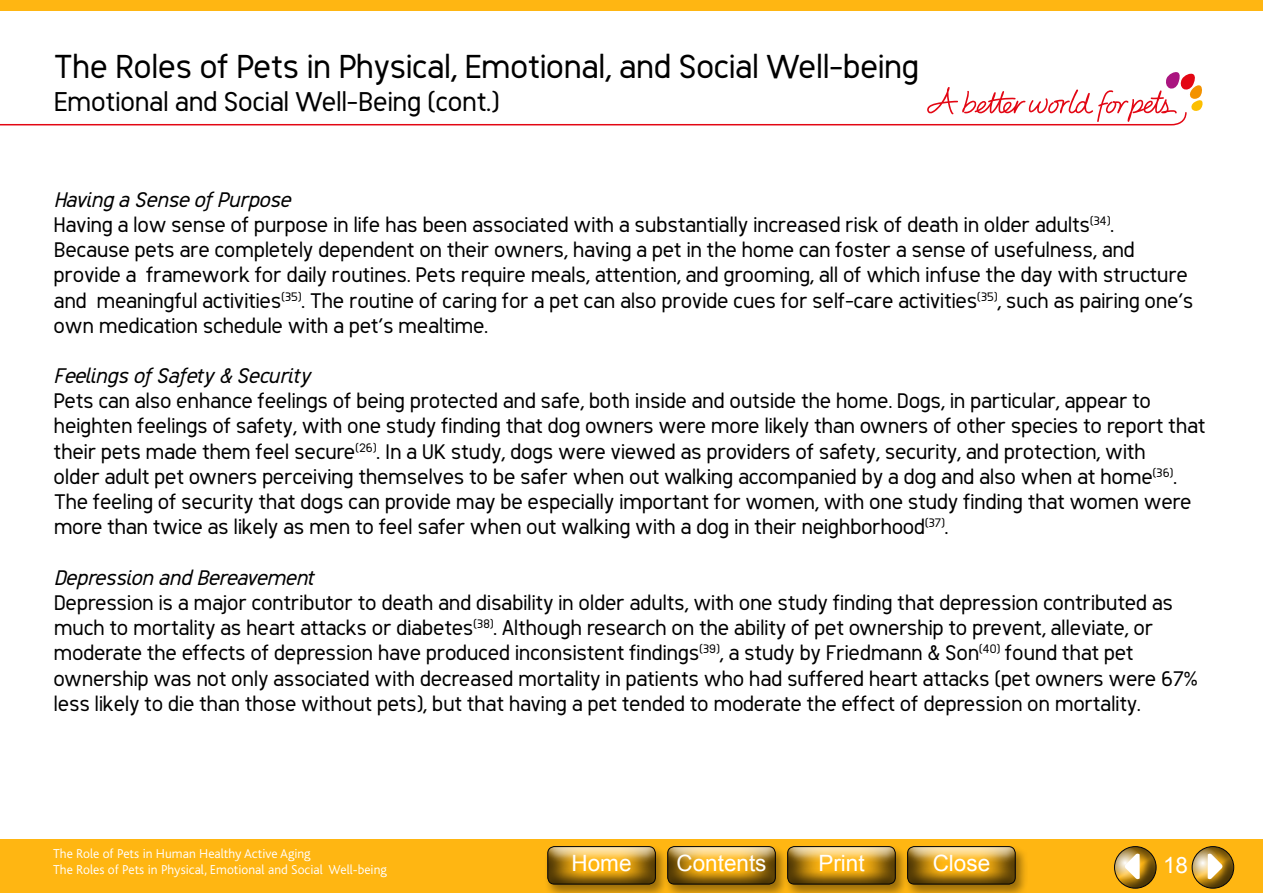
<style>
.page{position:relative;width:1263px;height:893px;background:#fff}
.page>*{position:absolute;margin:0;border:0;box-sizing:border-box;transform-origin:0 0}
.t1{font:33px "Marsfont";color:#000}
.t2{font:27px "Marsfont";color:#000}
.t3{font:22.5px "Arial";color:#fff}
.t4{font:21px/25.2px "Marsfont";color:#000}
.t5{font:italic 21px "Marsfont";color:#000}
.t6{font:300 13.5px/16.2px "Bliss";color:#fff}
.s1{font-style:italic}
</style>
<div class="page">
<div style="left:0;top:839px;width:1263px;height:54px;background:#ffb612"></div>
<div style="left:543px;top:844px;width:125px;height:49px;background:#000;opacity:.4"></div>
<div style="left:534px;top:836px;width:135px;height:35px;background:#fff;opacity:.7"></div>
<div style="left:534px;top:847px;width:135px;height:40px;background:#000;opacity:.67"></div>
<div style="left:547px;top:846px;width:109px;height:38px;border:1px solid #000;border-radius:7px"></div>
<div style="left:663px;top:844px;width:125px;height:49px;background:#000;opacity:.4"></div>
<div style="left:654px;top:836px;width:135px;height:35px;background:#fff;opacity:.7"></div>
<div style="left:654px;top:847px;width:135px;height:40px;background:#000;opacity:.67"></div>
<div style="left:667px;top:846px;width:109px;height:38px;border:1px solid #000;border-radius:7px"></div>
<div style="left:783px;top:844px;width:125px;height:49px;background:#000;opacity:.4"></div>
<div style="left:774px;top:836px;width:135px;height:35px;background:#fff;opacity:.7"></div>
<div style="left:774px;top:847px;width:135px;height:40px;background:#000;opacity:.67"></div>
<div style="left:787px;top:846px;width:109px;height:38px;border:1px solid #000;border-radius:7px"></div>
<div style="left:903px;top:844px;width:125px;height:49px;background:#000;opacity:.4"></div>
<div style="left:893px;top:836px;width:135px;height:35px;background:#fff;opacity:.7"></div>
<div style="left:893px;top:847px;width:135px;height:40px;background:#000;opacity:.67"></div>
<div style="left:907px;top:846px;width:109px;height:38px;border:1px solid #000;border-radius:7px"></div>
<div style="left:0;top:0;width:1263px;height:11px;background:#ffb612"></div>
<svg style="left:0;top:72px;width:1203px;height:54px"></svg>
<div style="left:1178px;top:837px;width:68px;height:53px;background:#000;opacity:.44"></div>
<div style="left:1192px;top:846px;width:42px;height:42px;border:1px solid #000;border-radius:50%"></div>
<svg style="left:1208px;top:853px;width:14px;height:26px"></svg>
<div style="left:1101px;top:837px;width:68px;height:53px;background:#000;opacity:.44"></div>
<div style="left:1114px;top:846px;width:42px;height:42px;border:1px solid #000;border-radius:50%"></div>
<svg style="left:1125px;top:853px;width:15px;height:26px"></svg>
<h1 class="t1" style="left:54px;top:47px;width:867px">The Roles of Pets in Physical, Emotional, and Social Well-being</h1>
<p class="t2" style="left:54px;top:85px;width:447px">Emotional and Social Well-Being (cont.)</p>
<p class="t4" style="left:54px;top:186px;width:1141px"><span class="s1">Having a Sense of Purpose<br></span>Having a low sense of purpose in life has been associated with a substantially increased risk of death in older adults<sup>(34)</sup>.<br>Because pets are completely dependent on their owners, having a pet in the home can foster a sense of usefulness, and provide a framework for daily routines. Pets require meals, attention, and grooming, all of which infuse the day with structure and meaningful activities<sup>(35)</sup>. The routine of caring for a pet can also provide cues for self-care activities<sup>(35)</sup>, such as pairing one’s own medication schedule with a pet’s mealtime.</p>
<p class="t5" style="left:54px;top:363px;width:258px">Feelings of Safety &amp; Security</p>
<p class="t4" style="left:54px;top:388px;width:1153px">Pets can also enhance feelings of being protected and safe, both inside and outside the home. Dogs, in particular, appear to heighten feelings of safety, with one study finding that dog owners were more likely than owners of other species to report that their pets made them feel secure<sup>(26)</sup>. In a UK study, dogs were viewed as providers of safety, security, and protection, with<br>older adult pet owners perceiving themselves to be safer when out walking accompanied by a dog and also when at home<sup>(36)</sup>.<br>The feeling of security that dogs can provide may be especially important for women, with one study finding that women were more than twice as likely as men to feel safer when out walking with a dog in their neighborhood<sup>(37)</sup>.</p>
<p class="t5" style="left:54px;top:565px;width:262px">Depression and Bereavement</p>
<p class="t4" style="left:54px;top:590px;width:1146px">Depression is a major contributor to death and disability in older adults, with one study finding that depression contributed as much to mortality as heart attacks or diabetes<sup>(38)</sup>. Although research on the ability of pet ownership to prevent, alleviate, or moderate the effects of depression have produced inconsistent findings<sup>(39)</sup>, a study by Friedmann &amp; Son<sup>(40)</sup> found that pet ownership was not only associated with decreased mortality in patients who had suffered heart attacks (pet owners were 67% less likely to die than those without pets), but that having a pet tended to moderate the effect of depression on mortality.</p>
<p class="t6" style="left:53px;top:846px;width:335px">The Role of Pets in Human Healthy Active Aging<br>The Roles of Pets in Physical, Emotional and Social Well-being</p>
<p class="t3" style="left:571px;top:849px;width:62px">Home</p>
<p class="t3" style="left:676px;top:849px;width:92px">Contents</p>
<p class="t3" style="left:818px;top:849px;width:48px">Print</p>
<p class="t3" style="left:933px;top:849px;width:59px">Close</p>
<p class="t3" style="left:1163px;top:850px;width:27px">18</p>
</div>
